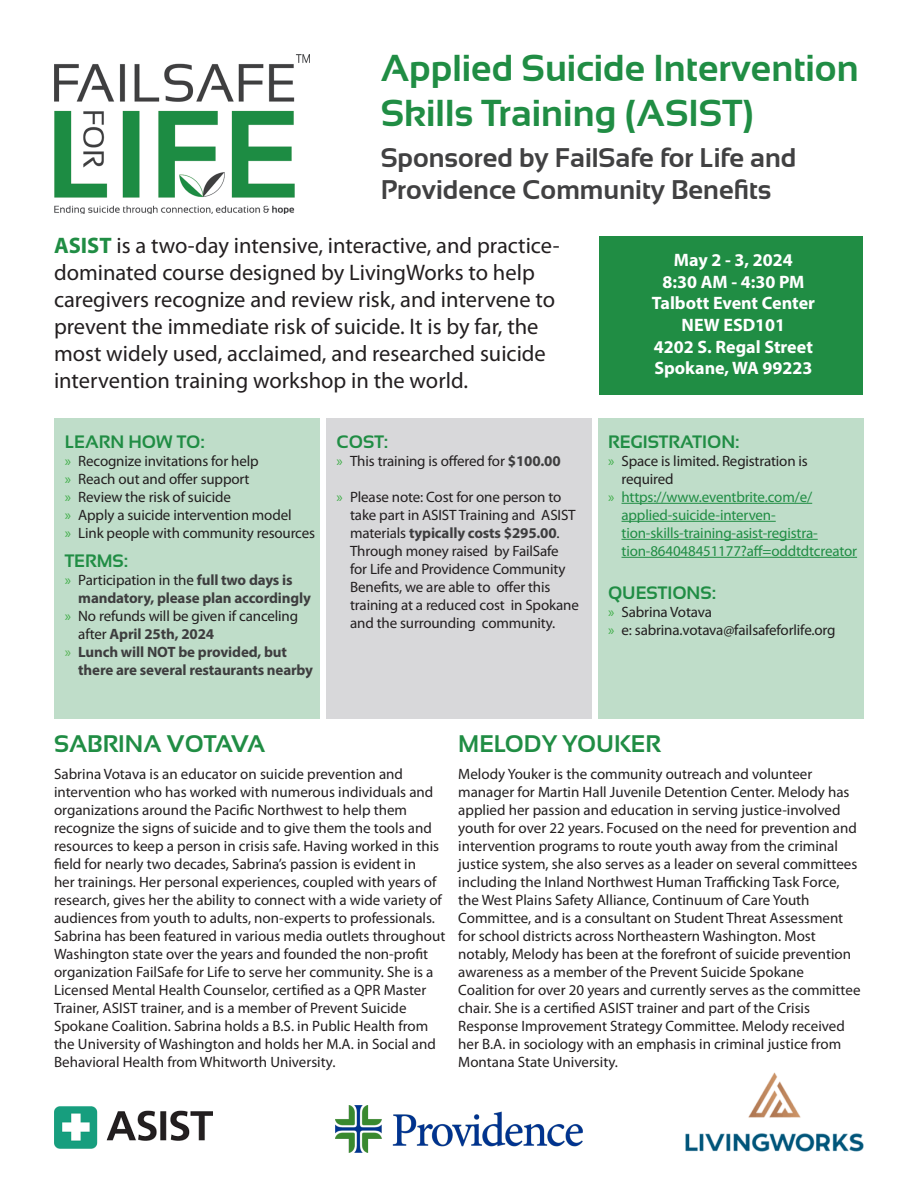
<style>
.page{position:relative;width:918px;height:1188px;background:#fff}
.page>*{position:absolute;margin:0;border:0;box-sizing:border-box;transform-origin:0 0}
.t1{font:700 37.5px/45px "Sansation";color:#208d44}
.t2{font:700 27px "Sansation";color:#414142}
.Bullet_Header{font:700 24px "Sansation";color:#208d44}
.t3{font:22.5px/27px "Myriad Pro";color:#231f20}
.t4{font:700 18px "Myriad Pro";color:#fff}
.Bullet_Header-2{font:700 18px "Sansation";color:#208d44}
.t5{font:15px/18px "Myriad Pro";color:#231f20}
.t6{font:15px/18px "Myriad Pro";letter-spacing:-.01em;color:#208d44}
.t7{font:700 15px/18px "Myriad Pro";letter-spacing:-.01em;color:#3e3e3f}
.s1{font-weight:700;color:#208d44}
.s2{color:#40ae49}
.s3{font-weight:400;color:#40ae49}
.s4{font-weight:400;color:#231f20}
.s5{font-weight:700;color:#3e3e3f}
.s6{font-weight:400;color:#56b455}
</style>
<div class="page">
<img style="left:54px;top:54px;width:255px;height:160px">
<div style="left:55px;top:418px;width:265px;height:301px;background:#bfddc9"></div>
<div style="left:327px;top:418px;width:265px;height:301px;background:#d8d8da"></div>
<div style="left:599px;top:418px;width:265px;height:301px;background:#bfddc9"></div>
<div style="left:600px;top:237px;width:263px;height:158px;background:#208d44"></div>
<hr style="left:622px;top:503px;width:190px;height:1px;background:#208d44">
<hr style="left:622px;top:521px;width:154px;height:1px;background:#208d44">
<hr style="left:622px;top:539px;width:196px;height:1px;background:#208d44">
<hr style="left:622px;top:557px;width:235px;height:1px;background:#208d44">
<img style="left:55px;top:1106px;width:157px;height:43px">
<img style="left:685px;top:1072px;width:179px;height:80px">
<img style="left:336px;top:1106px;width:246px;height:46px">
<p class="t1" style="left:381px;top:46px;width:480px">Applied Suicide Intervention<br>Skills Training (ASIST)</p>
<p class="t2" style="left:381px;top:142px;width:417px">Sponsored by FailSafe for Life and</p>
<p class="t2" style="left:381px;top:175px;width:392px">Providence Community Benefits</p>
<p class="t3" style="left:54px;top:231px;width:507px"><span class="s1">ASIST</span> is a two-day intensive, interactive, and practice&shy;dominated course designed by LivingWorks to help caregivers recognize and review risk, and intervene to prevent the immediate risk of suicide. It is by far, the most widely used, acclaimed, and researched suicide intervention training workshop in the world.</p>
<p class="t4" style="left:674px;top:248px;width:120px">May 2 - 3, 2024</p>
<p class="t4" style="left:662px;top:270px;width:144px">8:30 AM - 4:30 PM</p>
<p class="t4" style="left:652px;top:292px;width:165px">Talbott Event Center</p>
<p class="t4" style="left:682px;top:313px;width:105px">NEW ESD101</p>
<p class="t4" style="left:654px;top:335px;width:160px">4202 S. Regal Street</p>
<p class="t4" style="left:654px;top:356px;width:160px">Spokane, WA 99223</p>
<p class="Bullet_Header-2" style="left:65px;top:432px;width:142px">LEARN HOW TO:</p>
<p class="t5" style="left:65px;top:452px;width:195px"><span class="s2">»</span> Recognize invitations for help</p>
<p class="t5" style="left:65px;top:470px;width:186px"><span class="s2">»</span> Reach out and offer support</p>
<p class="t5" style="left:65px;top:488px;width:168px"><span class="s2">»</span> Review the risk of suicide</p>
<p class="t5" style="left:65px;top:506px;width:228px"><span class="s2">»</span> Apply a suicide intervention model</p>
<p class="t5" style="left:65px;top:524px;width:252px"><span class="s2">»</span> Link people with community resources</p>
<p class="Bullet_Header-2" style="left:65px;top:550px;width:65px">TERMS:</p>
<p class="t7" style="left:78px;top:570px;width:234px;text-indent:-14px"><span class="s3">»</span> <span class="s4">Participation in the</span> full two days is mandatory, please plan accordingly</p>
<p class="t5" style="left:78px;top:606px;width:221px;text-indent:-14px"><span class="s2">»</span> No refunds will be given if canceling after <span class="s5">April 25th, 2024</span></p>
<p class="t7" style="left:78px;top:642px;width:236px;text-indent:-14px"><span class="s6">»</span> Lunch will NOT be provided, but there are several restaurants nearby</p>
<p class="Bullet_Header-2" style="left:337px;top:432px;width:53px">COST:</p>
<p class="t5" style="left:337px;top:452px;width:226px"><span class="s2">»</span> This training is offered for <span class="s5">$100.00</span></p>
<p class="t5" style="left:350px;top:488px;width:230px;text-indent:-14px"><span class="s2">»</span> Please note: Cost for one person to take part in ASIST Training and ASIST materials <span class="s5">typically costs $295.00</span>.<br>Through money raised by FailSafe for Life and Providence Community Benefits, we are able to offer this training at a reduced cost in Spokane and the surrounding community.</p>
<p class="Bullet_Header-2" style="left:608px;top:432px;width:133px">REGISTRATION:</p>
<p class="t5" style="left:622px;top:452px;width:188px;text-indent:-14px"><span class="s2">»</span> Space is limited. Registration is required</p>
<p class="t6" style="left:622px;top:488px;width:237px;text-indent:-14px"><span class="s2">»</span> https://www.eventbrite.com/e/ applied-suicide-interven&shy;tion-skills-training-asist-registra&shy;tion-864048451177?aff=oddtdtcreator</p>
<p class="Bullet_Header-2" style="left:608px;top:583px;width:110px">QUESTIONS:</p>
<p class="t5" style="left:608px;top:603px;width:105px"><span class="s2">»</span> Sabrina Votava</p>
<p class="t5" style="left:608px;top:621px;width:229px"><span class="s2">»</span> e: sabrina.votava@failsafeforlife.org</p>
<p class="Bullet_Header" style="left:54px;top:731px;width:213px">SABRINA VOTAVA</p>
<p class="t5" style="left:54px;top:765px;width:351px">Sabrina Votava is an educator on suicide prevention and</p>
<p class="t5" style="left:54px;top:783px;width:381px">intervention who has worked with numerous individuals and</p>
<p class="t5" style="left:54px;top:801px;width:355px">organizations around the Pacific Northwest to help them</p>
<p class="t5" style="left:54px;top:819px;width:379px">recognize the signs of suicide and to give them the tools and</p>
<p class="t5" style="left:54px;top:837px;width:387px">resources to keep a person in crisis safe. Having worked in this</p>
<p class="t5" style="left:54px;top:855px;width:364px">field for nearly two decades, Sabrina’s passion is evident in</p>
<p class="t5" style="left:54px;top:873px;width:384px">her trainings. Her personal experiences, coupled with years of</p>
<p class="t5" style="left:54px;top:891px;width:389px">research, gives her the ability to connect with a wide variety of</p>
<p class="t5" style="left:54px;top:909px;width:383px">audiences from youth to adults, non-experts to professionals.</p>
<p class="t5" style="left:54px;top:927px;width:393px">Sabrina has been featured in various media outlets throughout</p>
<p class="t5" style="left:54px;top:945px;width:376px">Washington state over the years and founded the non-profit</p>
<p class="t5" style="left:54px;top:963px;width:381px">organization FailSafe for Life to serve her community. She is a</p>
<p class="t5" style="left:54px;top:981px;width:374px">Licensed Mental Health Counselor, certified as a QPR Master</p>
<p class="t5" style="left:54px;top:999px;width:354px">Trainer, ASIST trainer, and is a member of Prevent Suicide</p>
<p class="t5" style="left:54px;top:1017px;width:376px">Spokane Coalition. Sabrina holds a B.S. in Public Health from</p>
<p class="t5" style="left:54px;top:1035px;width:383px">the University of Washington and holds her M.A. in Social and</p>
<p class="t5" style="left:54px;top:1053px;width:283px">Behavioral Health from Whitworth University.</p>
<p class="Bullet_Header" style="left:458px;top:731px;width:204px">MELODY YOUKER</p>
<p class="t5" style="left:458px;top:765px;width:404px">Melody Youker is the community outreach and volunteer manager for Martin Hall Juvenile Detention Center. Melody has applied her passion and education in serving justice-involved youth for over 22 years. Focused on the need for prevention and intervention programs to route youth away from the criminal justice system, she also serves as a leader on several committees including the Inland Northwest Human Trafficking Task Force, the West Plains Safety Alliance, Continuum of Care Youth Committee, and is a consultant on Student Threat Assessment for school districts across Northeastern Washington. Most notably, Melody has been at the forefront of suicide prevention awareness as a member of the Prevent Suicide Spokane Coalition for over 20 years and currently serves as the committee chair. She is a certified ASIST trainer and part of the Crisis Response Improvement Strategy Committee. Melody received her B.A. in sociology with an emphasis in criminal justice from Montana State University.</p>
</div>
